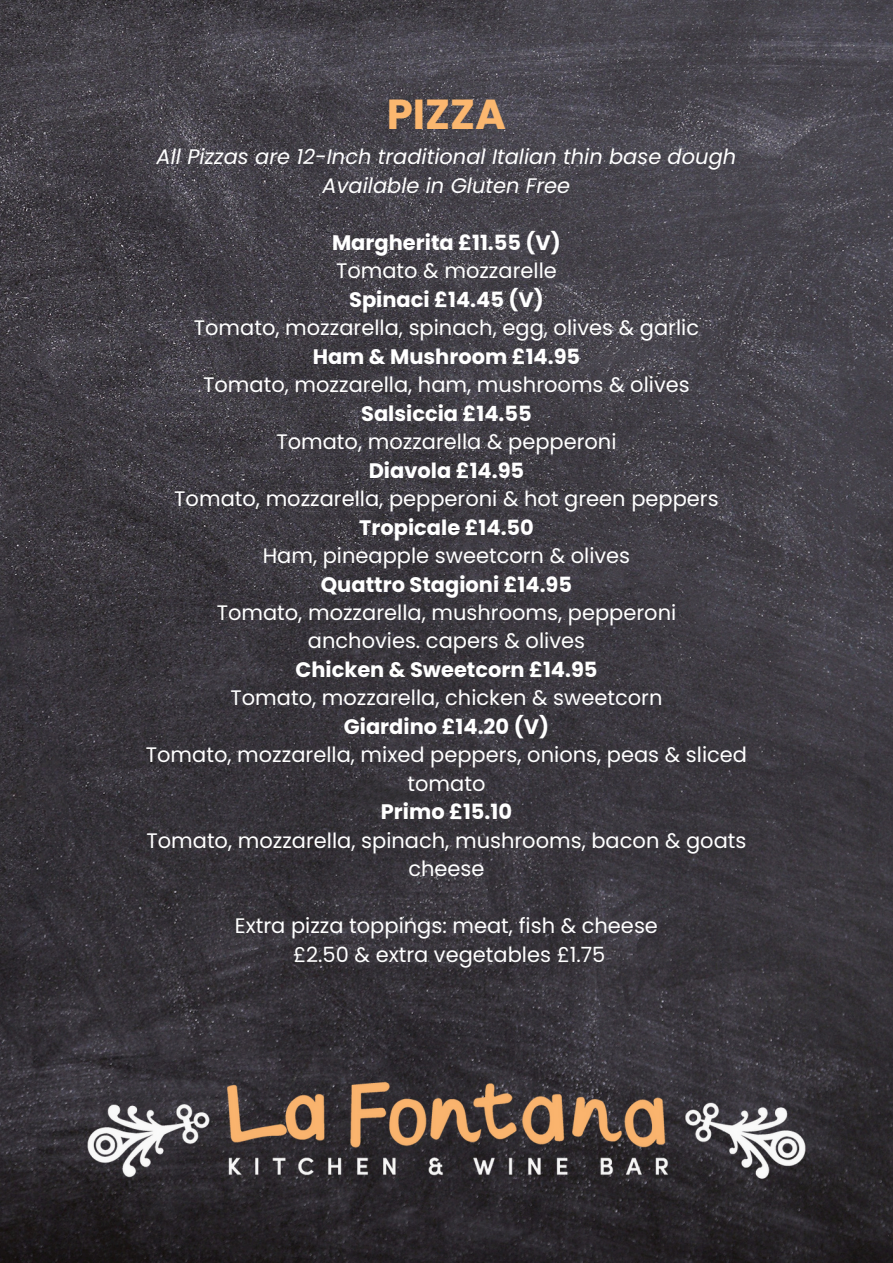
<style>
.page{position:relative;width:893px;height:1263px;background:#fff}
.page>*{position:absolute;margin:0;border:0;box-sizing:border-box;transform-origin:0 0}
.t1{font:700 41.92px "Poppins";color:#fbb76f}
.t2{font:21px/28.5px "Poppins";color:#fff;text-align:center}
.t3{font:italic 21px/28.5px "Poppins";color:#fff;text-align:center}
.s1{font-weight:700}
</style>
<div class="page">
<img style="left:0;top:0;width:892px;height:1262px">
<img style="left:66px;top:1055px;width:760px;height:152px">
<h1 class="t1" style="left:387px;top:84px;width:121px">PIZZA</h1>
<h1 class="t3" style="left:157px;top:143px;width:581px">All Pizzas are 12-Inch traditional Italian thin base dough<br>Available in Gluten Free</h1>
<h1 class="t2" style="left:146px;top:228px;width:603px"><span class="s1">Margherita £11.55 (V)<br></span>Tomato &amp; mozzarelle<br><span class="s1">Spinaci £14.45 (V)<br></span>Tomato, mozzarella, spinach, egg, olives &amp; garlic<br><span class="s1">Ham &amp; Mushroom £14.95<br></span>Tomato, mozzarella, ham, mushrooms &amp; olives<br><span class="s1">Salsiccia £14.55<br></span>Tomato, mozzarella &amp; pepperoni<br><span class="s1">Diavola £14.95<br></span>Tomato, mozzarella, pepperoni &amp; hot green peppers<br><span class="s1">Tropicale £14.50<br></span>Ham, pineapple sweetcorn &amp; olives<br><span class="s1">Quattro Stagioni £14.95<br></span>Tomato, mozzarella, mushrooms, pepperoni<br>anchovies. capers &amp; olives<br><span class="s1">Chicken &amp; Sweetcorn £14.95<br></span>Tomato, mozzarella, chicken &amp; sweetcorn<br><span class="s1">Giardino £14.20 (V)<br></span>Tomato, mozzarella, mixed peppers, onions, peas &amp; sliced tomato<br><span class="s1">Primo £15.10<br></span>Tomato, mozzarella, spinach, mushrooms, bacon &amp; goats cheese</h1>
<h1 class="t2" style="left:235px;top:911px;width:424px">Extra pizza toppings: meat, fish &amp; cheese £2.50 &amp; extra vegetables £1.75</h1>
</div>
